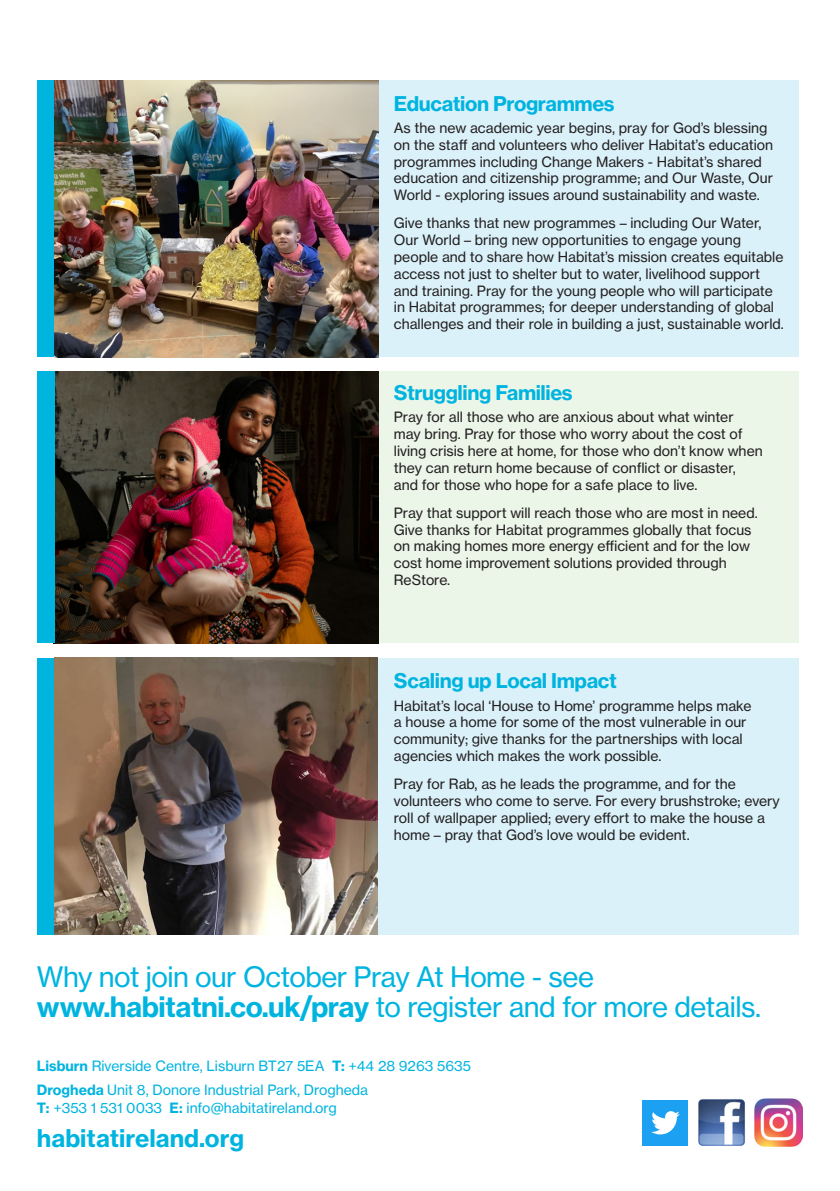
<style>
.page{position:relative;width:840px;height:1191px;background:#fff}
.page>*{position:absolute;margin:0;border:0;box-sizing:border-box;transform-origin:0 0}
.t1{font:27.8px "N Haas Grotesk TX Pro 55 Rg";letter-spacing:-.02em;color:#00b4e0}
.t2{font:24px "N Haas Grotesk TX Pro 75 Bd";color:#00b4e0}
.t3{font:20px "N Haas Grotesk TX Pro 75 Bd";letter-spacing:-.02em;color:#00b4e0}
.t4{font:14px/16.8px "N Haas Grotesk TX Pro 55 Rg";color:#231f20}
.t5{font:14px "N Haas Grotesk TX Pro 55 Rg";color:#00b4e0}
.s1{font-family:"N Haas Grotesk TX Pro 75 Bd"}
</style>
<div class="page">
<div style="left:374px;top:81px;width:424px;height:276px;background:#daf1f9"></div>
<div style="left:37px;top:80px;width:17px;height:277px;background:#00b4e0"></div>
<div style="left:374px;top:371px;width:424px;height:272px;background:#ebf5e8"></div>
<img style="left:54px;top:371px;width:324px;height:272px">
<div style="left:37px;top:371px;width:17px;height:272px;background:#00b4e0"></div>
<img style="left:54px;top:80px;width:324px;height:277px">
<img style="left:698px;top:1099px;width:46px;height:47px">
<img style="left:754px;top:1098px;width:47px;height:48px">
<div style="left:642px;top:1099px;width:46px;height:46px;background:#1ca1f2"></div>
<svg style="left:651px;top:1111px;width:28px;height:23px"></svg>
<div style="left:374px;top:658px;width:424px;height:276px;background:#daf1f9"></div>
<div style="left:37px;top:658px;width:17px;height:276px;background:#00b4e0"></div>
<img style="left:54px;top:658px;width:324px;height:276px">
<p class="t3" style="left:393px;top:91px;width:222px">Education Programmes</p>
<p class="t4" style="left:393px;top:119px;width:380px">As the new academic year begins, pray for God’s blessing on the staff and volunteers who deliver Habitat’s education programmes including Change Makers - Habitat’s shared education and citizenship programme; and Our Waste, Our World - exploring issues around sustainability and waste.</p>
<p class="t4" style="left:393px;top:215px;width:391px">Give thanks that new programmes – including Our Water, Our World – bring new opportunities to engage young people and to share how Habitat’s mission creates equitable access not just to shelter but to water, livelihood support and training. Pray for the young people who will participate in Habitat programmes; for deeper understanding of global challenges and their role in building a just, sustainable world.</p>
<p class="t3" style="left:393px;top:380px;width:180px">Struggling Families</p>
<p class="t4" style="left:393px;top:409px;width:370px">Pray for all those who are anxious about what winter may bring. Pray for those who worry about the cost of living crisis here at home, for those who don’t know when they can return home because of conflict or disaster, and for those who hope for a safe place to live.</p>
<p class="t4" style="left:393px;top:504px;width:365px">Pray that support will reach those who are most in need.<br>Give thanks for Habitat programmes globally that focus on making homes more energy efficient and for the low cost home improvement solutions provided through ReStore.</p>
<p class="t3" style="left:393px;top:668px;width:224px">Scaling up Local Impact</p>
<p class="t4" style="left:393px;top:697px;width:359px">Habitat’s local ‘House to Home’ programme helps make a house a home for some of the most vulnerable in our community; give thanks for the partnerships with local agencies which makes the work possible.</p>
<p class="t4" style="left:393px;top:775px;width:387px">Pray for Rab, as he leads the programme, and for the volunteers who come to serve. For every brushstroke; every roll of wallpaper applied; every effort to make the house a home – pray that God’s love would be evident.</p>
<p class="t1" style="left:37px;top:960px;width:558px">Why not join our October Pray At Home - see</p>
<p class="t1" style="left:37px;top:990px;width:725px"><span class="s1">www.habitatni.co.uk/pray</span> to register and for more details.</p>
<p class="t5" style="left:37px;top:1057px;width:435px"><span class="s1">Lisburn</span> Riverside Centre, Lisburn BT27 5EA <span class="s1">T:</span> +44 28 9263 5635</p>
<p class="t5" style="left:37px;top:1081px;width:332px"><span class="s1">Drogheda</span> Unit 8, Donore Industrial Park, Drogheda</p>
<p class="t5" style="left:37px;top:1099px;width:301px"><span class="s1">T:</span> +353 1 531 0033 <span class="s1">E:</span> info@habitatireland.org</p>
<p class="t2" style="left:37px;top:1123px;width:208px">habitatireland.org</p>
</div>
